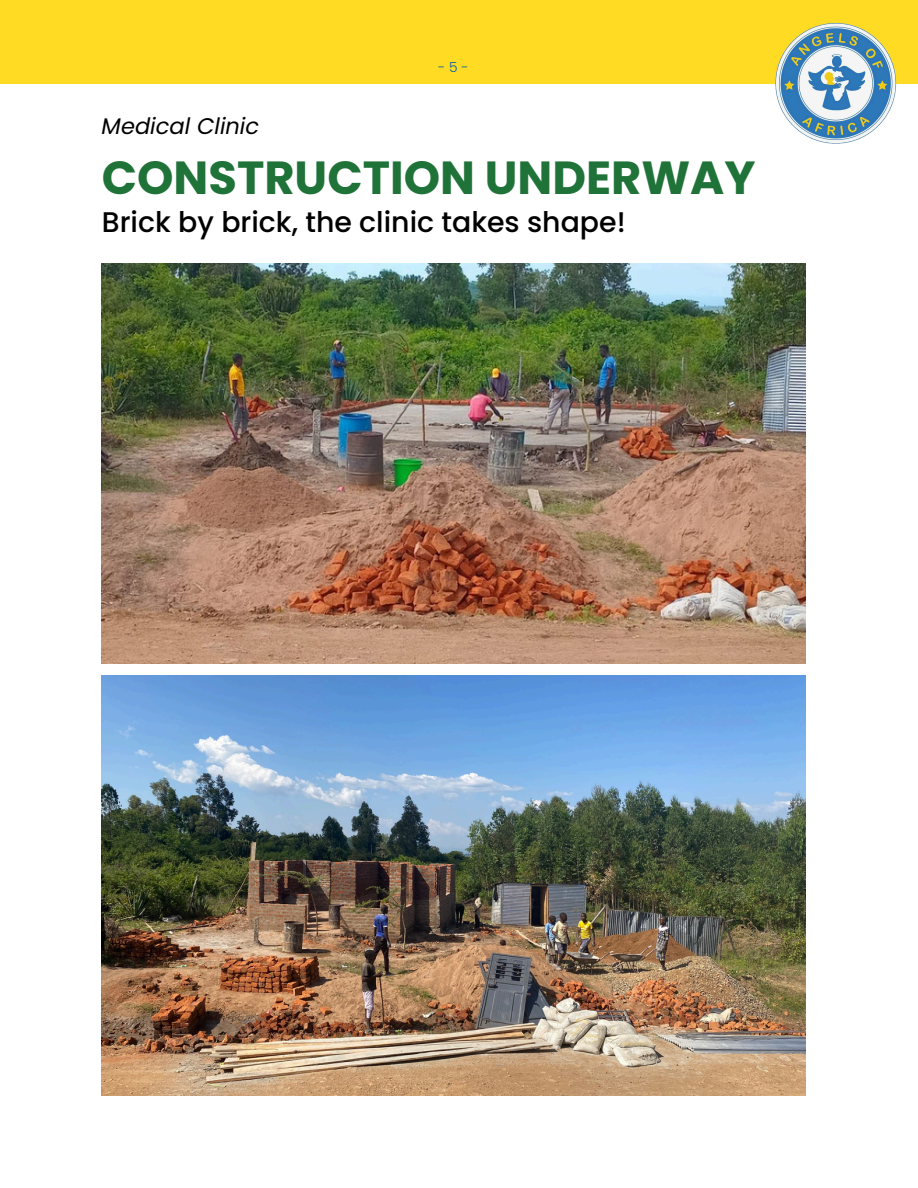
<style>
.page{position:relative;width:918px;height:1188px;background:#fff}
.page>*{position:absolute;margin:0;border:0;box-sizing:border-box;transform-origin:0 0}
.t1{font:700 46.35px "Poppins";color:#1f7238}
.t2{font:500 28.35px "Poppins";color:#000001}
.t3{font:italic 22.5px "Poppins";color:#000001}
.t4{font:300 13.8px "Poppins";color:#0361aa}
</style>
<div class="page">
<div style="left:0;top:0;width:918px;height:84px;background:#ffdb24"></div>
<img style="left:775px;top:23px;width:122px;height:121px">
<img style="left:102px;top:263px;width:704px;height:401px">
<img style="left:102px;top:675px;width:704px;height:421px">
<p class="t3" style="left:102px;top:111px;width:159px">Medical Clinic</p>
<h2 class="t4" style="left:438px;top:57px;width:32px">-5-</h2>
<p class="t1" style="left:102px;top:145px;width:655px">CONSTRUCTION UNDERWAY</p>
<p class="t2" style="left:102px;top:202px;width:525px">Brick by brick, the clinic takes shape!</p>
</div>
